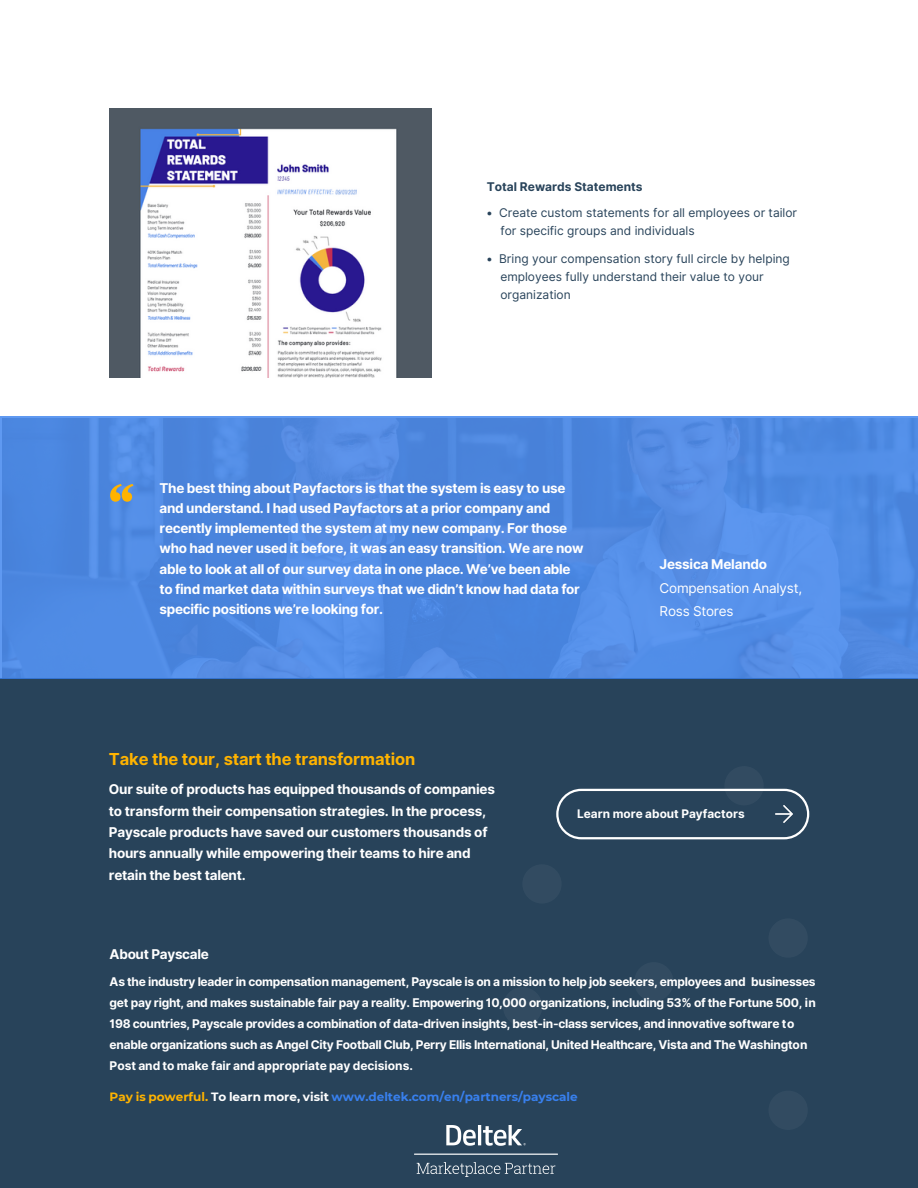
<style>
.page{position:relative;width:918px;height:1188px;background:#fff}
.page>*{position:absolute;margin:0;border:0;box-sizing:border-box;transform-origin:0 0}
.t1{font:51.3px "Inlander";color:#ffb300}
.t2{font:700 16.5px "Inter";letter-spacing:-.01em;color:#ffb300}
.t3{font:700 13.5px/20.2px "Inter";letter-spacing:-.025em;color:#fff}
.t4{font:13.5px/23.7px "Inter";letter-spacing:-.015em;color:#fff}
.t5{font:700 12px/21px "Inter";letter-spacing:-.025em;color:#fff}
.t6{font:12px/18px "Inter";color:#28435a}
.t7{font:700 12px "Montserrat";color:#3880ee}
.t8{font:700 12px "Inter";color:#28435a}
.t9{font:700 11.85px "Inter";color:#fff}
.s1{color:#ffb300}
.s2{color:#fff}
</style>
<div class="page">
<div style="left:0;top:678px;width:918px;height:510px;background:#28435a"></div>
<div style="left:0;top:416px;width:918px;height:262px;background:#4f89e1"></div>
<svg style="left:556px;top:789px;width:253px;height:50px"></svg>
<img style="left:776px;top:805px;width:16px;height:17px">
<svg style="left:724px;top:766px;width:40px;height:39px"></svg>
<div style="left:768px;top:918px;width:40px;height:40px;background:#324b61;border-radius:50%"></div>
<div style="left:522px;top:864px;width:40px;height:40px;background:#324b61;border-radius:50%"></div>
<div style="left:634px;top:962px;width:40px;height:39px;background:#324b61;border-radius:50%"></div>
<div style="left:503px;top:987px;width:39px;height:39px;background:#324b61;border-radius:50%"></div>
<div style="left:768px;top:1091px;width:40px;height:39px;background:#324b61;border-radius:50%"></div>
<img style="left:110px;top:108px;width:321px;height:269px">
<img style="left:415px;top:1126px;width:143px;height:51px">
<p class="t8" style="left:487px;top:180px;width:157px">Total Rewards Statements</p>
<p class="t6" style="left:500px;top:204px;width:298px;text-indent:-13px">• Create custom statements for all employees or tailor for specific groups and individuals</p>
<p class="t6" style="left:500px;top:250px;width:291px;text-indent:-13px">• Bring your compensation story full circle by helping employees fully understand their value to your organization</p>
<h1 class="t1" style="left:107px;top:466px;width:29px">"</h1>
<p class="t3" style="left:160px;top:478px;width:425px">The best thing about Payfactors is that the system is easy to use and understand. I had used Payfactors at a prior company and recently implemented the system at my new company. For those who had never used it before, it was an easy transition. We are now able to look at all of our survey data in one place. We’ve been able to find market data within surveys that we didn’t know had data for specific positions we’re looking for.</p>
<p class="t3" style="left:660px;top:554px;width:109px">Jessica Melando</p>
<p class="t4" style="left:660px;top:576px;width:144px">Compensation Analyst,<br>Ross Stores</p>
<p class="t2" style="left:109px;top:749px;width:308px">Take the tour, start the transformation</p>
<p class="t3" style="left:109px;top:779px;width:388px;line-height:21.3px">Our suite of products has equipped thousands of companies to transform their compensation strategies. In the process, Payscale products have saved our customers thousands of hours annually while empowering their teams to hire and retain the best talent.</p>
<p class="t9" style="left:577px;top:806px;width:169px">Learn more about Payfactors</p>
<p class="t3" style="left:110px;top:944px;width:101px">About Payscale</p>
<p class="t5" style="left:110px;top:971px;width:708px">As the industry leader in compensation management, Payscale is on a mission to help job seekers, employees and businesses get pay right, and makes sustainable fair pay a reality. Empowering 10,000 organizations, including 53% of the Fortune 500, in 198 countries, Payscale provides a combination of data-driven insights, best-in-class services, and innovative software to enable organizations such as Angel City Football Club, Perry Ellis International, United Healthcare, Vista and The Washington Post and to make fair and appropriate pay decisions.</p>
<p class="t7" style="left:110px;top:1088px;width:470px"><span class="s1">Pay is powerful.</span> <span class="s2">To learn more, visit</span> www.deltek.com/en/partners/payscale</p>
</div>
